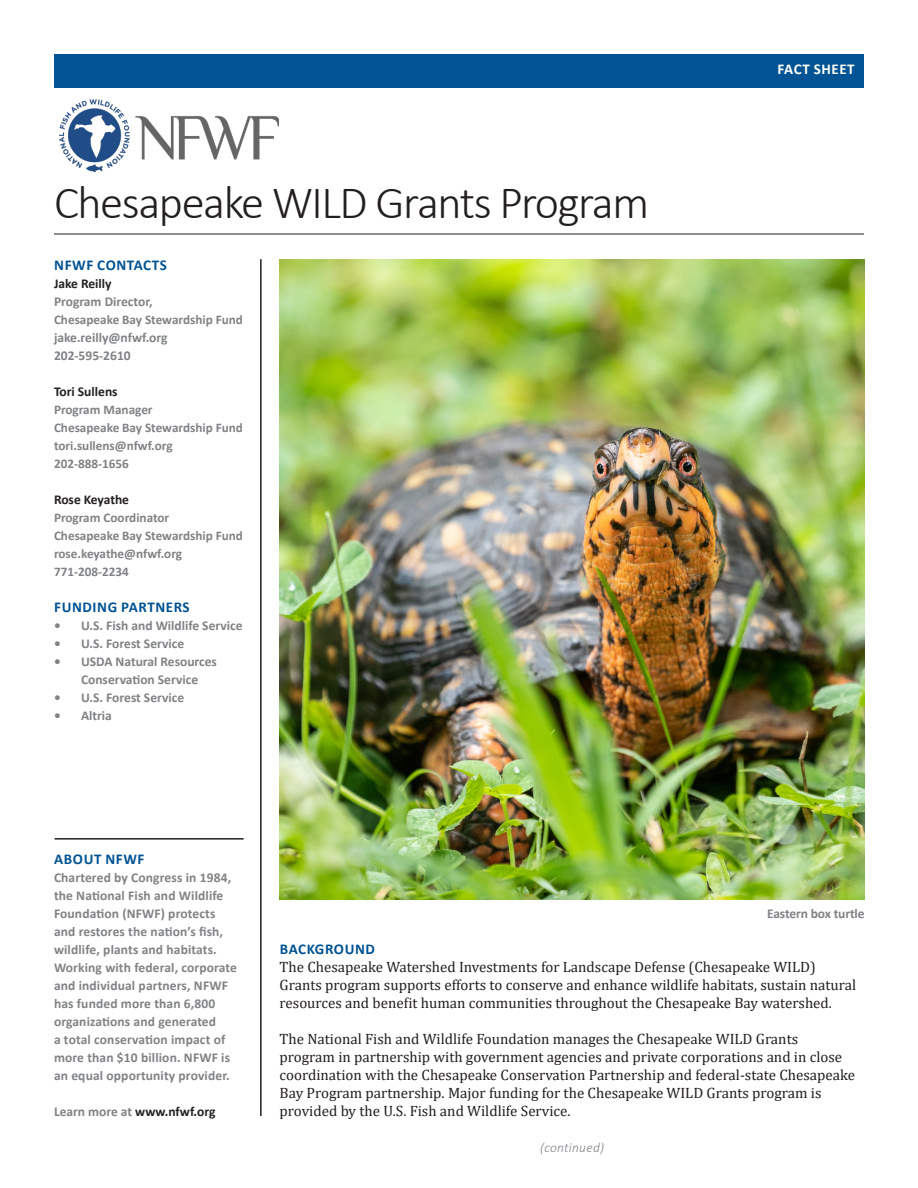
<style>
.page{position:relative;width:918px;height:1188px;background:#fff}
.page>*{position:absolute;margin:0;border:0;box-sizing:border-box;transform-origin:0 0}
.t1{font:300 46.5px "Calibri";letter-spacing:-.03em;color:#231f20}
.t2{font:15px/18px "Cambria";color:#231f20}
.t3{font:700 15px "Calibri";letter-spacing:.04em;color:#015393}
.t4{font:700 15px "Calibri";letter-spacing:.04em;color:#fff}
.t5{font:700 13.5px/18px "Calibri";letter-spacing:.01em;color:#808285}
.t6{font:700 13.5px "Calibri";color:#231f20}
.t7{font:700 13.5px "Calibri";letter-spacing:-.01em;color:#808285}
.t8{font:italic 300 13.5px "Calibri";letter-spacing:.02em;color:#808285}
.t9{font:700 13.2px "Calibri";color:#808285}
.s1{color:#808285}
</style>
<div class="page">
<hr style="left:260px;top:259px;width:2px;height:857px;background:#231f20">
<img style="left:280px;top:259px;width:585px;height:641px">
<img style="left:60px;top:100px;width:219px;height:71px">
<div style="left:54px;top:54px;width:810px;height:33px;background:#015393"></div>
<hr style="left:54px;top:234px;width:810px;height:1px;background:#231f20">
<hr style="left:55px;top:838px;width:189px;height:2px;background:#231f20">
<p class="t1" style="left:54px;top:174px;width:597px">Chesapeake WILD Grants Program</p>
<p class="t3" style="left:54px;top:254px;width:114px">NFWF CONTACTS</p>
<p class="t6" style="left:54px;top:274px;width:59px">Jake Reilly</p>
<p class="t5" style="left:54px;top:292px;width:100px">Program Director,</p>
<p class="t9" style="left:54px;top:310px;width:191px">Chesapeake Bay Stewardship Fund</p>
<p class="t5" style="left:54px;top:328px;width:115px">jake.reilly@nfwf.org</p>
<p class="t5" style="left:54px;top:346px;width:78px">202-595-2610</p>
<p class="t6" style="left:54px;top:382px;width:65px">Tori Sullens</p>
<p class="t9" style="left:54px;top:400px;width:100px">Program Manager</p>
<p class="t9" style="left:54px;top:418px;width:191px">Chesapeake Bay Stewardship Fund</p>
<p class="t9" style="left:54px;top:436px;width:120px">tori.sullens@nfwf.org</p>
<p class="t9" style="left:54px;top:454px;width:77px">202-888-1656</p>
<p class="t6" style="left:54px;top:490px;width:77px">Rose Keyathe</p>
<p class="t9" style="left:54px;top:508px;width:117px">Program Coordinator</p>
<p class="t9" style="left:54px;top:526px;width:191px">Chesapeake Bay Stewardship Fund</p>
<p class="t9" style="left:54px;top:544px;width:130px">rose.keyathe@nfwf.org</p>
<p class="t9" style="left:54px;top:562px;width:77px">771-208-2234</p>
<p class="t3" style="left:54px;top:596px;width:137px">FUNDING PARTNERS</p>
<p class="t5" style="left:54px;top:616px;width:190px">• U.S. Fish and Wildlife Service</p>
<p class="t5" style="left:54px;top:634px;width:132px">• U.S. Forest Service</p>
<p class="t5" style="left:81px;top:652px;width:138px;text-indent:-27px">• USDA Natural Resources<br>Conservation Service</p>
<p class="t5" style="left:54px;top:688px;width:132px">• U.S. Forest Service</p>
<p class="t5" style="left:54px;top:706px;width:59px">• Altria</p>
<p class="t4" style="left:778px;top:59px;width:79px">FACT SHEET</p>
<p class="t3" style="left:54px;top:848px;width:92px">ABOUT NFWF</p>
<p class="t5" style="left:54px;top:868px;width:185px">Chartered by Congress in 1984, the National Fish and Wildlife<br>Foundation (NFWF) protects and restores the nation’s fish, wildlife, plants and habitats.<br>Working with federal, corporate and individual partners, NFWF has funded more than 6,800 organizations and generated<br>a total conservation impact of more than $10 billion. NFWF is an equal opportunity provider.</p>
<p class="t6" style="left:54px;top:1102px;width:163px"><span class="s1">Learn more at</span> www.nfwf.org</p>
<p class="t7" style="left:767px;top:904px;width:99px">Eastern box turtle</p>
<p class="t3" style="left:280px;top:938px;width:97px">BACKGROUND</p>
<p class="t2" style="left:280px;top:958px;width:578px">The Chesapeake Watershed Investments for Landscape Defense (Chesapeake WILD)<br>Grants program supports efforts to conserve and enhance wildlife habitats, sustain natural resources and benefit human communities throughout the Chesapeake Bay watershed.</p>
<p class="t2" style="left:280px;top:1030px;width:577px">The National Fish and Wildlife Foundation manages the Chesapeake WILD Grants program in partnership with government agencies and private corporations and in close coordination with the Chesapeake Conservation Partnership and federal-state Chesapeake Bay Program partnership. Major funding for the Chesapeake WILD Grants program is provided by the U.S. Fish and Wildlife Service.</p>
<p class="t8" style="left:540px;top:1139px;width:66px">(continued)</p>
</div>
